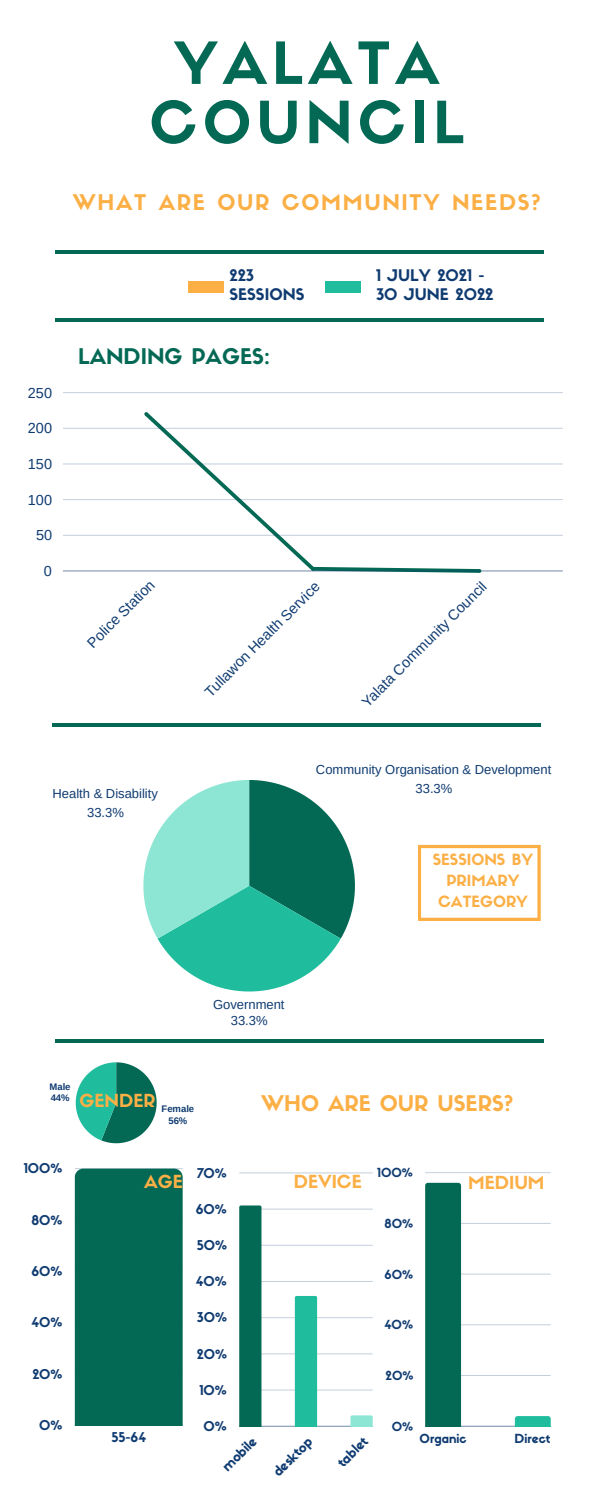
<style>
.page{position:relative;width:600px;height:1500px;background:#fff}
.page>*{position:absolute;margin:0;border:0;box-sizing:border-box;transform-origin:0 0}
.t1{font:57px/59.2px "Sifonn Basic";letter-spacing:.09em;color:#036954;text-align:center}
.t2{font:21.2px "Sifonn Basic";letter-spacing:.08em;color:#fbaf45}
.t3{font:21.2px "Sifonn Basic";color:#fbaf45}
.t4{font:21.2px "Sifonn Basic";color:#036954}
.t5{font:17.7px "Sifonn Basic";color:#fbaf45}
.t6{font:15.7px/18.8px "Sifonn Basic";color:#0f3b71}
.t7{font:15.2px/21px "Sifonn Basic";color:#fbaf45;text-align:center}
.t8{font:14.5px "Arimo";color:#0f3b71}
.t9{font:13.3px "Sifonn Basic";color:#0f3b71}
.t10{font:13px/19.2px "Arimo";color:#0f3b71;text-align:center}
.t11{font:12.3px "Sifonn Basic";color:#0f3b71}
.t12{font:700 9.5px/11.4px "Arimo";color:#0f3b71;text-align:center}
</style>
<div class="page">
<div style="left:188px;top:281px;width:36px;height:12px;background:#fbaf45"></div>
<div style="left:326px;top:281px;width:35px;height:12px;background:#1fbd9d"></div>
<svg style="left:143px;top:780px;width:212px;height:212px"></svg>
<svg style="left:418px;top:845px;width:123px;height:76px"></svg>
<hr style="left:75px;top:1425px;width:108px;height:1px;background:#036954">
<hr style="left:75px;top:1168px;width:108px;height:1px;background:#0f3b71;opacity:.25">
<div style="left:75px;top:1169px;width:108px;height:256px;background:#036954"></div>
<hr style="left:425px;top:1426px;width:126px;height:1px;background:#0f3b71;opacity:.6">
<hr style="left:425px;top:1375px;width:126px;height:1px;background:#c3cedb">
<hr style="left:425px;top:1324px;width:126px;height:1px;background:#d5dde6">
<hr style="left:425px;top:1274px;width:126px;height:1px;background:#dce2ea">
<hr style="left:425px;top:1223px;width:126px;height:1px;background:#cad3df">
<hr style="left:425px;top:1172px;width:126px;height:1px;background:#cdd6e1">
<div style="left:425px;top:1183px;width:36px;height:243px;background:#036954"></div>
<svg style="left:515px;top:1416px;width:36px;height:10px"></svg>
<hr style="left:56px;top:250px;width:488px;height:4px;background:#036954">
<hr style="left:55px;top:318px;width:489px;height:4px;background:#036954">
<hr style="left:52px;top:723px;width:489px;height:4px;background:#036954">
<hr style="left:56px;top:1039px;width:488px;height:3px;background:#036954">
<svg style="left:141px;top:412px;width:342px;height:161px"></svg>
<hr style="left:63px;top:571px;width:500px;height:1px;background:#0f3b71;opacity:.6">
<hr style="left:63px;top:535px;width:500px;height:1px;background:#cfd7e2">
<hr style="left:63px;top:499px;width:500px;height:1px;background:#cbd4e0">
<hr style="left:63px;top:464px;width:500px;height:1px;background:#e2e7ee">
<hr style="left:63px;top:428px;width:500px;height:1px;background:#ced7e2">
<hr style="left:63px;top:392px;width:500px;height:1px;background:#ccd5e0">
<svg style="left:76px;top:1062px;width:81px;height:81px"></svg>
<hr style="left:239px;top:1426px;width:134px;height:1px;background:#0f3b71;opacity:.6">
<hr style="left:239px;top:1390px;width:134px;height:1px;background:#dde3ea">
<hr style="left:239px;top:1354px;width:134px;height:1px;background:#e8ecf1">
<hr style="left:239px;top:1317px;width:134px;height:1px;background:#ced7e2">
<hr style="left:239px;top:1281px;width:134px;height:1px;background:#c3cedb">
<hr style="left:239px;top:1245px;width:134px;height:1px;background:#cfd7e2">
<hr style="left:239px;top:1209px;width:134px;height:1px;background:#dae1e9">
<hr style="left:239px;top:1173px;width:134px;height:1px;background:#e5eaef">
<div style="left:239px;top:1205px;width:22px;height:221px;background:#036954"></div>
<div style="left:295px;top:1296px;width:22px;height:130px;background:#1fbd9d"></div>
<svg style="left:350px;top:1415px;width:23px;height:11px"></svg>
<h1 class="t1" style="left:149px;top:40px;width:316px">YALATA<br>COUNCIL</h1>
<h2 class="t2" style="left:73px;top:194px;width:469px">WHAT ARE OUR COMMUNITY NEEDS?</h2>
<p class="t6" style="left:230px;top:268px;width:76px">223<br>SESSIONS</p>
<h2 class="t6" style="left:376px;top:268px;width:119px">1 JULY 2021 -<br>30 JUNE 2022</h2>
<p class="t8" style="left:28px;top:385px;width:26px">250</p>
<p class="t8" style="left:28px;top:420px;width:26px">200</p>
<p class="t8" style="left:28px;top:456px;width:26px">150</p>
<p class="t8" style="left:28px;top:492px;width:26px">100</p>
<p class="t8" style="left:36px;top:527px;width:18px">50</p>
<p class="t8" style="left:44px;top:563px;width:10px">0</p>
<p class="t4" style="left:78px;top:348px;width:193px">LANDING PAGES:</p>
<p class="t8" style="left:84px;top:639px;width:90px;rotate:-45deg">Police Station</p>
<p class="t8" style="left:201px;top:688px;width:157px;rotate:-45deg">Tul awon Health Service</p>
<p class="t8" style="left:358px;top:698px;width:171px;rotate:-45deg">Yalata Community Council</p>
<p class="t10" style="left:53px;top:784px;width:107px">Health &amp; Disability<br>33.3%</p>
<p class="t10" style="left:316px;top:760px;width:237px">Community Organisation &amp; Development<br>33.3%</p>
<p class="t7" style="left:433px;top:851px;width:102px">SESSIONS BY</p>
<p class="t7" style="left:438px;top:872px;width:91px">PRIMARY<br>CATEGORY</p>
<p class="t10" style="left:213px;top:996px;width:73px;line-height:16.5px">Government<br>33.3%</p>
<p class="t12" style="left:49px;top:1081px;width:23px">Male</p>
<h3 class="t5" style="left:51px;top:1094px;width:106px"><sup>44%</sup> GENDER</h3>
<p class="t12" style="left:162px;top:1103px;width:34px">Female<br>56%</p>
<h3 class="t3" style="left:261px;top:1095px;width:254px">WHO ARE OUR USERS?</h3>
<p class="t9" style="left:24px;top:1163px;width:40px">100%</p>
<h3 class="t5" style="left:144px;top:1175px;width:40px">AGE</h3>
<p class="t9" style="left:197px;top:1168px;width:31px">70%</p>
<p class="t11" style="left:377px;top:1168px;width:37px">100%</p>
<h2 class="t5" style="left:294px;top:1175px;width:70px">DEVICE</h2>
<h3 class="t5" style="left:468px;top:1176px;width:78px">MEDIUM</h3>
<p class="t9" style="left:31px;top:1215px;width:32px">80%</p>
<p class="t9" style="left:196px;top:1204px;width:33px">60%</p>
<p class="t11" style="left:385px;top:1219px;width:30px">80%</p>
<p class="t9" style="left:197px;top:1240px;width:32px">50%</p>
<p class="t9" style="left:31px;top:1266px;width:33px">60%</p>
<p class="t9" style="left:196px;top:1276px;width:32px">40%</p>
<p class="t11" style="left:384px;top:1269px;width:30px">60%</p>
<p class="t9" style="left:31px;top:1317px;width:32px">40%</p>
<p class="t9" style="left:197px;top:1312px;width:32px">30%</p>
<p class="t11" style="left:385px;top:1320px;width:30px">40%</p>
<p class="t9" style="left:197px;top:1349px;width:32px">20%</p>
<p class="t9" style="left:32px;top:1369px;width:32px">20%</p>
<p class="t11" style="left:386px;top:1371px;width:29px">20%</p>
<p class="t9" style="left:199px;top:1385px;width:29px">10%</p>
<p class="t9" style="left:39px;top:1420px;width:25px">0%</p>
<p class="t9" style="left:111px;top:1432px;width:36px">55-64</p>
<p class="t9" style="left:204px;top:1421px;width:25px">0%</p>
<p class="t9" style="left:221px;top:1465px;width:44px;rotate:-45deg">mobile</p>
<p class="t9" style="left:272px;top:1470px;width:51px;rotate:-45deg">desktop</p>
<p class="t9" style="left:336px;top:1461px;width:38px;rotate:-45deg">tablet</p>
<p class="t11" style="left:392px;top:1422px;width:23px">0%</p>
<p class="t11" style="left:420px;top:1434px;width:48px">Organic</p>
<p class="t11" style="left:515px;top:1434px;width:37px">Direct</p>
</div>
